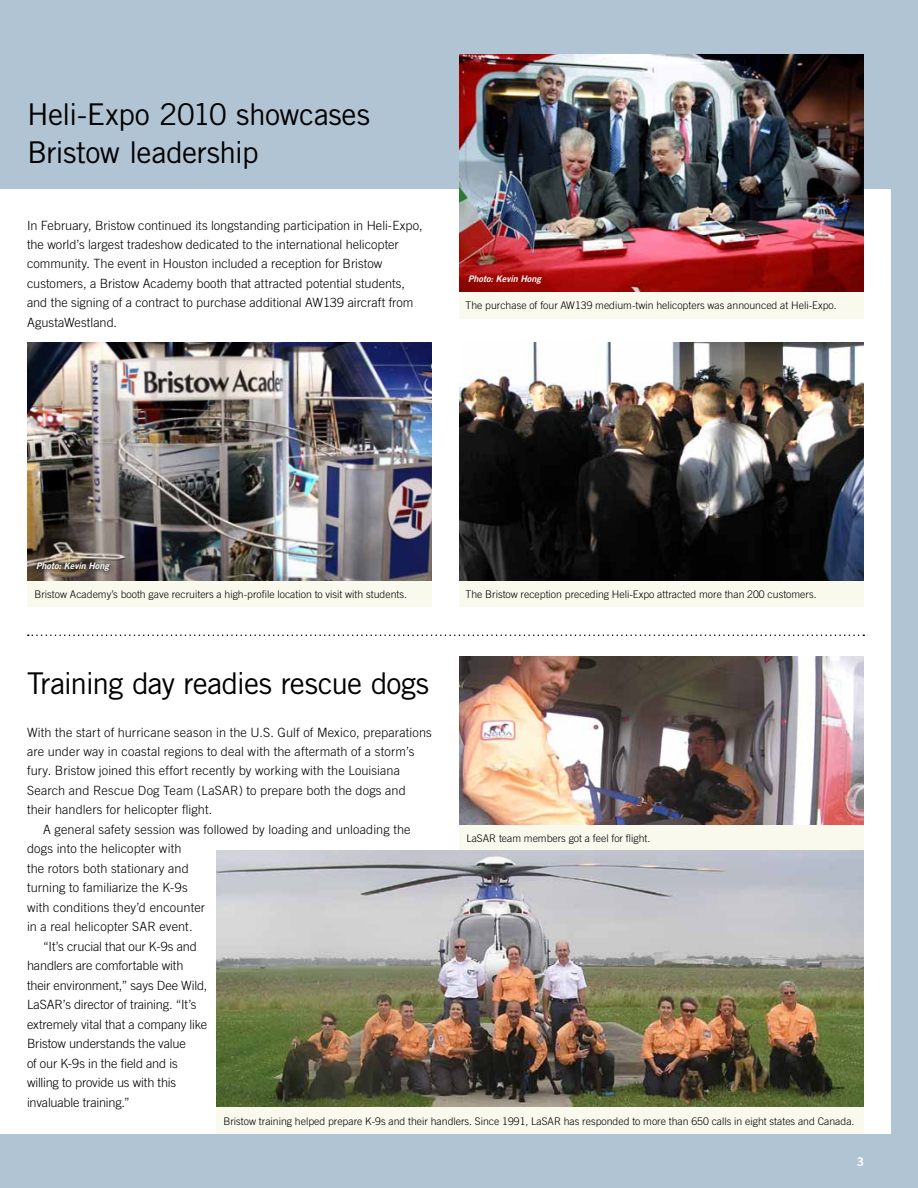
<style>
.page{position:relative;width:918px;height:1188px;background:#b1c4d4}
.page>*{position:absolute;margin:0;border:0;box-sizing:border-box;transform-origin:0 0}
.t1{font:30px/37.5px "Trade Gothic";letter-spacing:-.02em;color:#000}
.t2{font:300 12.75px/19.5px "Trade Gothic";color:#000}
.t3{font:300 12.75px "Trade Gothic";letter-spacing:-.02em;color:#000}
.t4{font:300 10.5px "Trade Gothic";color:#000}
.t5{font:italic 9px "Trade Gothic Bold Two";color:#fff}
</style>
<div class="page">
<div style="left:0;top:189px;width:891px;height:945px;background:#fff"></div>
<div style="left:216px;top:1107px;width:648px;height:27px;background:#faf9ed"></div>
<div style="left:459px;top:824px;width:405px;height:27px;background:#faf9ed"></div>
<img style="left:459px;top:656px;width:405px;height:168px">
<img style="left:216px;top:850px;width:648px;height:257px">
<div style="left:459px;top:580px;width:405px;height:28px;background:#faf9ed"></div>
<img style="left:459px;top:343px;width:405px;height:237px">
<div style="left:27px;top:580px;width:405px;height:28px;background:#faf9ed"></div>
<img style="left:27px;top:343px;width:405px;height:237px">
<div style="left:459px;top:292px;width:405px;height:27px;background:#faf9ed"></div>
<img style="left:459px;top:54px;width:405px;height:238px">
<svg style="left:28px;top:634px;width:836px;height:2px"></svg>
<svg style="left:31px;top:558px;width:83px;height:17px"></svg>
<h1 class="t1" style="left:27px;top:95px;width:345px">Heli-Expo 2010 showcases<br>Bristow leadership</h1>
<p class="t2" style="left:27px;top:215px;width:397px">In February, Bristow continued its longstanding participation in Heli-Expo, the world’s largest tradeshow dedicated to the international helicopter community. The event in Houston included a reception for Bristow customers, a Bristow Academy booth that attracted potential students, and the signing of a contract to purchase additional AW139 aircraft from AgustaWestland.</p>
<p class="t5" style="left:468px;top:273px;width:74px">Photo: Kevin Hong</p>
<p class="t4" style="left:466px;top:299px;width:373px">The purchase of four AW139 medium-twin helicopters was announced at Heli-Expo.</p>
<p class="t5" style="left:36px;top:560px;width:74px">Photo: Kevin Hong</p>
<p class="t4" style="left:34px;top:588px;width:374px">Bristow Academy’s booth gave recruiters a high-profile location to visit with students.</p>
<p class="t4" style="left:466px;top:588px;width:353px">The Bristow reception preceding Heli-Expo attracted more than 200 customers.</p>
<h1 class="t1" style="left:27px;top:664px;width:403px">Training day readies rescue dogs</h1>
<p class="t2" style="left:27px;top:722px;width:406px">With the start of hurricane season in the U.S. Gulf of Mexico, preparations</p>
<p class="t2" style="left:27px;top:742px;width:389px">are under way in coastal regions to deal with the aftermath of a storm’s</p>
<p class="t2" style="left:27px;top:761px;width:375px">fury. Bristow joined this effort recently by working with the Louisiana</p>
<p class="t2" style="left:27px;top:781px;width:380px">Search and Rescue Dog Team (LaSAR) to prepare both the dogs and</p>
<p class="t2" style="left:27px;top:800px;width:187px">their handlers for helicopter flight.</p>
<p class="t2" style="left:43px;top:820px;width:369px">A general safety session was followed by loading and unloading the</p>
<p class="t2" style="left:27px;top:839px;width:156px">dogs into the helicopter with</p>
<p class="t2" style="left:27px;top:859px;width:163px">the rotors both stationary and</p>
<p class="t2" style="left:27px;top:878px;width:162px">turning to familiarize the K-9s</p>
<p class="t2" style="left:27px;top:898px;width:180px">with conditions they’d encounter</p>
<p class="t2" style="left:27px;top:917px;width:167px">in a real helicopter SAR event.</p>
<p class="t2" style="left:43px;top:936px;width:155px">“It’s crucial that our K-9s and</p>
<p class="t2" style="left:27px;top:956px;width:158px">handlers are comfortable with</p>
<p class="t2" style="left:27px;top:975px;width:182px">their environment,” says Dee Wild,</p>
<p class="t2" style="left:27px;top:995px;width:171px">LaSAR’s director of training. “It’s</p>
<p class="t2" style="left:27px;top:1014px;width:182px">extremely vital that a company like</p>
<p class="t2" style="left:27px;top:1034px;width:160px">Bristow understands the value</p>
<p class="t2" style="left:27px;top:1053px;width:152px">of our K-9s in the field and is</p>
<p class="t2" style="left:27px;top:1073px;width:151px">willing to provide us with this</p>
<p class="t3" style="left:27px;top:1095px;width:104px">invaluable training.”</p>
<p class="t4" style="left:466px;top:832px;width:185px">LaSAR team members got a feel for flight.</p>
<p class="t4" style="left:223px;top:1115px;width:633px">Bristow training helped prepare K-9s and their handlers. Since 1991, LaSAR has responded to more than 650 calls in eight states and Canada.</p>
</div>
